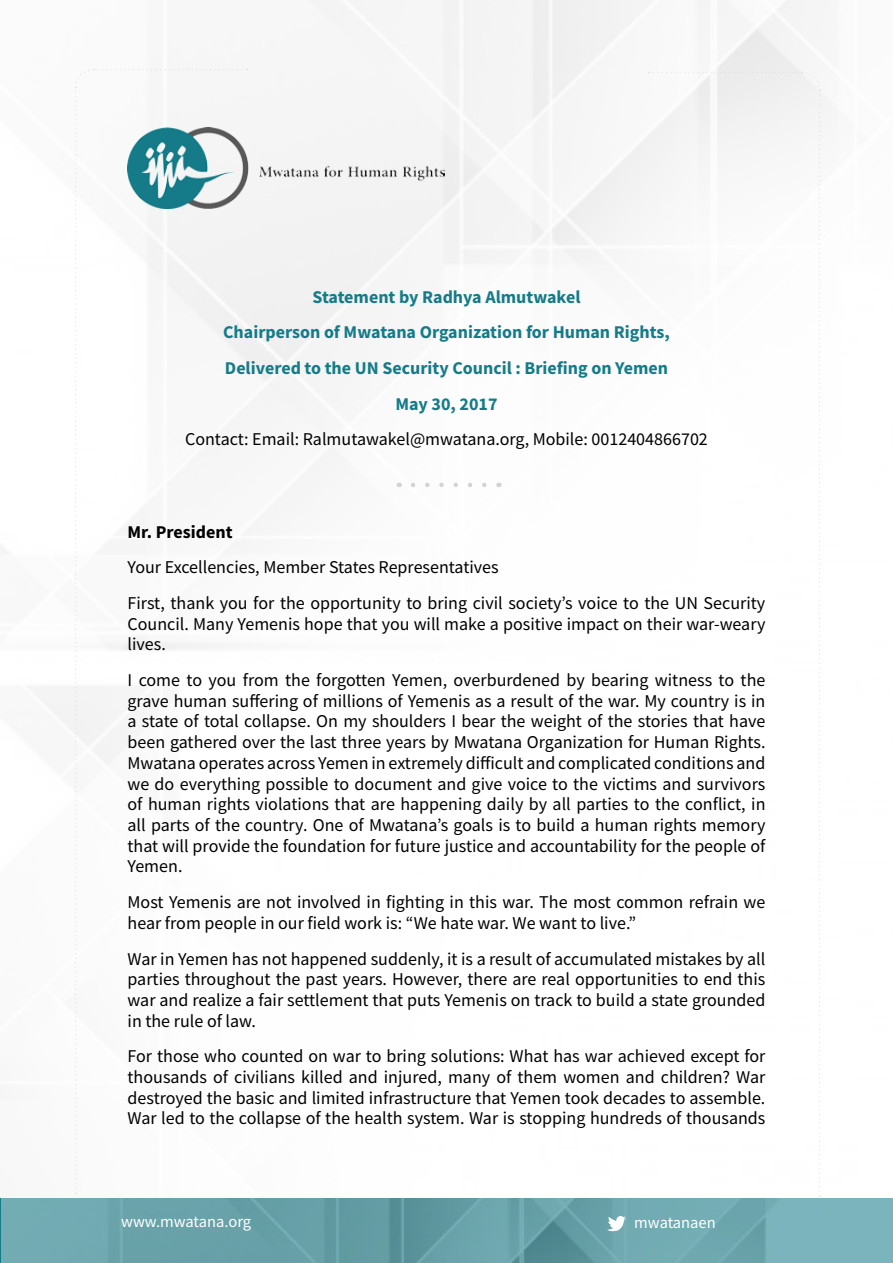
<style>
.page{position:relative;width:893px;height:1263px;background:#fff}
.page>*{position:absolute;margin:0;border:0;box-sizing:border-box;transform-origin:0 0}
.t1{font:18px/20.7px "Source Sans Pro";color:#000}
.t2{font:700 18px/35.7px "Source Sans Pro";color:#157b88;text-align:center}
.t3{font:700 18px "Source Sans Pro";color:#000}
.t4{font:16.5px "Source Sans Pro";color:#fff}
</style>
<div class="page">
<img style="left:0;top:0;width:833px;height:732px">
<svg style="left:413px;top:483px;width:78px;height:4px"></svg>
<img style="left:247px;top:128px;width:197px;height:80px">
<img style="left:2px;top:1198px;width:891px;height:65px">
<svg style="left:649px;top:71px;width:172px;height:1126px"></svg>
<svg style="left:74px;top:68px;width:173px;height:1126px"></svg>
<svg style="left:607px;top:1215px;width:19px;height:18px"></svg>
<p class="t2" style="left:223px;top:280px;width:448px">Statement by Radhya Almutwakel<br>Chairperson of Mwatana Organization for Human Rights, Delivered to the UN Security Council : Briefing on Yemen May 30, 2017</p>
<p class="t1" style="left:185px;top:430px;width:524px">Contact: Email: Ralmutawakel@mwatana.org, Mobile: 0012404866702</p>
<p class="t3" style="left:128px;top:525px;width:107px">Mr. President</p>
<p class="t1" style="left:128px;top:551px;width:639px;line-height:35.7px">Your Excellencies, Member States Representatives<br>First, thank you for the opportunity to bring civil society’s voice to the UN Security</p>
<p class="t1" style="left:128px;top:615px;width:639px">Council. Many Yemenis hope that you will make a positive impact on their war-weary lives.</p>
<p class="t1" style="left:128px;top:671px;width:639px;text-align:justify">I come to you from the forgotten Yemen, overburdened by bearing witness to the grave human suffering of millions of Yemenis as a result of the war. My country is in a state of total collapse. On my shoulders I bear the weight of the stories that have been gathered over the last three years by Mwatana Organization for Human Rights.<br>Mwatana operates across Yemen in extremely difficult and complicated conditions and we do everything possible to document and give voice to the victims and survivors of human rights violations that are happening daily by all parties to the conflict, in all parts of the country. One of Mwatana’s goals is to build a human rights memory that will provide the foundation for future justice and accountability for the people of Yemen.</p>
<p class="t1" style="left:128px;top:893px;width:639px">Most Yemenis are not involved in fighting in this war. The most common refrain we hear from people in our field work is: “We hate war. We want to live.”</p>
<p class="t1" style="left:128px;top:949px;width:639px;text-align:justify">War in Yemen has not happened suddenly, it is a result of accumulated mistakes by all parties throughout the past years. However, there are real opportunities to end this war and realize a fair settlement that puts Yemenis on track to build a state grounded in the rule of law.</p>
<p class="t1" style="left:128px;top:1047px;width:639px;text-align:justify">For those who counted on war to bring solutions: What has war achieved except for thousands of civilians killed and injured, many of them women and children? War destroyed the basic and limited infrastructure that Yemen took decades to assemble.<br>War led to the collapse of the health system. War is stopping hundreds of thousands</p>
<p class="t4" style="left:121px;top:1214px;width:132px">www.mwatana.org</p>
<p class="t4" style="left:634px;top:1216px;width:83px">mwatanaen</p>
</div>
